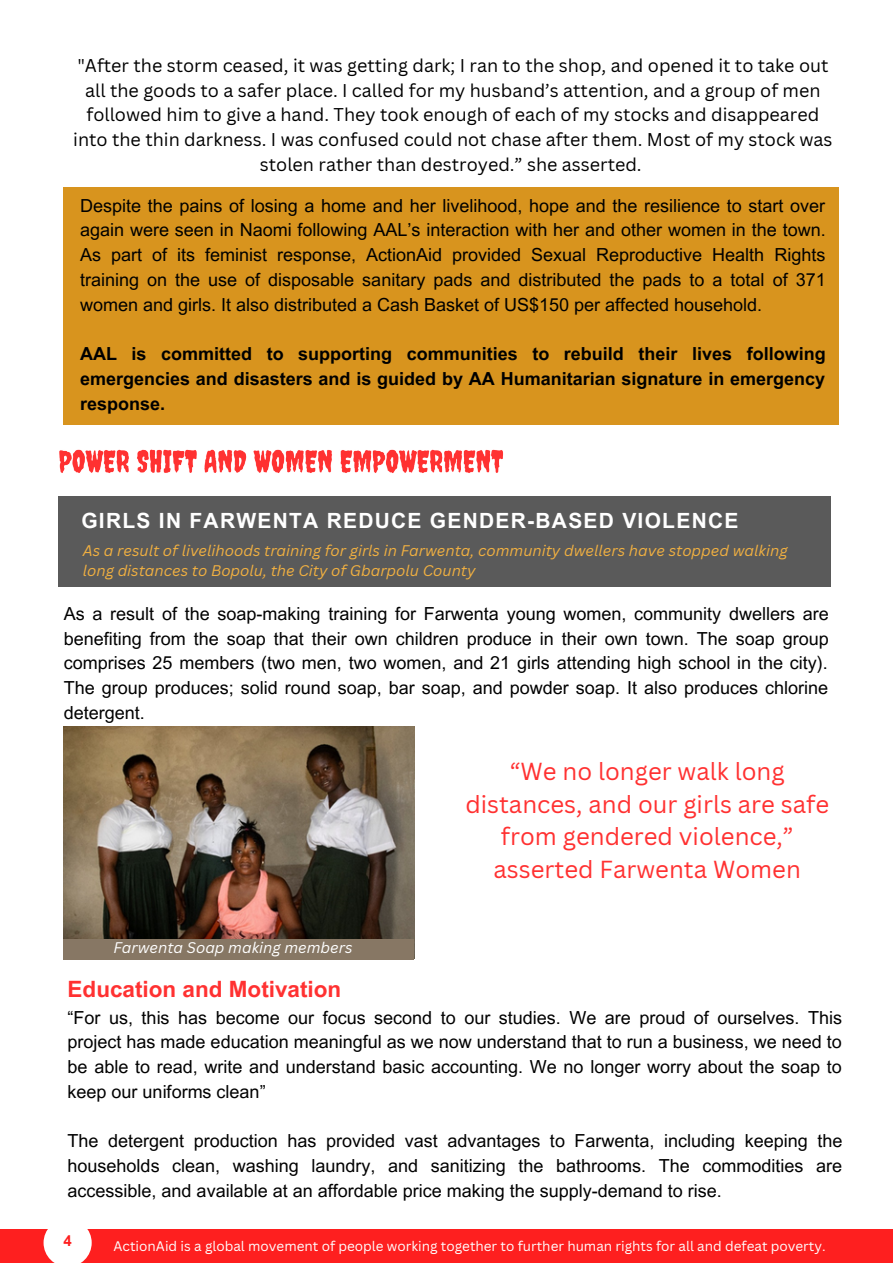
<style>
.page{position:relative;width:893px;height:1264px;background:#fff}
.page>*{position:absolute;margin:0;border:0;box-sizing:border-box;transform-origin:0 0}
.t1{font:24px/32.5px "Canva Sans";color:#ff3131;text-align:center}
.t2{font:700 22.5px "Arial MT Pro";color:#ff3131}
.t3{font:700 21px "Arial MT Pro";letter-spacing:.06em;color:#fff}
.t4{font:18px/24.8px "Arial MT Pro";color:#000;text-align:justify}
.t5{font:18px/24.8px "Canva Sans";color:#000;text-align:center}
.t6{font:700 18px/24.8px "Arial MT Pro";color:#000;text-align:justify}
.t7{font:italic 15px/20.2px "Canva Sans";color:#f1b041}
.t8{font:italic 15px "Canva Sans";color:#fff}
.t9{font:700 15px "Arial MT Pro";color:#fe1f1f}
.t10{font:13.5px "Canva Sans";color:#fff}
</style>
<div class="page">
<div style="left:64px;top:188px;width:774px;height:237px;background:#d8941e"></div>
<div style="left:59px;top:496px;width:771px;height:91px;background:#5a5a5a"></div>
<img style="left:64px;top:726px;width:350px;height:212px">
<div style="left:64px;top:938px;width:350px;height:21px;background:#877764"></div>
<img style="left:59px;top:449px;width:445px;height:24px">
<div style="left:0;top:1229px;width:892px;height:33px;background:#fe1f1f"></div>
<svg style="left:44px;top:1229px;width:48px;height:33px;background:#fee9e9"></svg>
<p class="t5" style="left:73px;top:52px;width:760px">"After the storm ceased, it was getting dark; I ran to the shop, and opened it to take out all the goods to a safer place. I called for my husband’s attention, and a group of men followed him to give a hand. They took enough of each of my stocks and disappeared into the thin darkness. I was confused could not chase after them. Most of my stock was stolen rather than destroyed.” she asserted.</p>
<p class="t4" style="left:80px;top:195px;width:747px">Despite the pains of losing a home and her livelihood, hope and the resilience to start over again were seen in Naomi following AAL’s interaction with her and other women in the town.<br>As part of its feminist response, ActionAid provided Sexual Reproductive Health Rights training on the use of disposable sanitary pads and distributed the pads to a total of 371 women and girls. It also distributed a Cash Basket of US$150 per affected household.</p>
<p class="t6" style="left:80px;top:343px;width:747px">AAL is committed to supporting communities to rebuild their lives following emergencies and disasters and is guided by AA Humanitarian signature in emergency response.</p>
<p class="t3" style="left:81px;top:513px;width:658px">GIRLS IN FARWENTA REDUCE GENDER-BASED VIOLENCE</p>
<p class="t7" style="left:83px;top:540px;width:706px">As a result of livelihoods training for girls in Farwenta, community dwellers have stopped walking long distances to Bopolu, the City of Gbarpolu County</p>
<p class="t4" style="left:64px;top:603px;width:766px">As a result of the soap-making training for Farwenta young women, community dwellers are benefiting from the soap that their own children produce in their own town. The soap group comprises 25 members (two men, two women, and 21 girls attending high school in the city).<br>The group produces; solid round soap, bar soap, and powder soap. It also produces chlorine detergent.</p>
<p class="t1" style="left:465px;top:754px;width:365px">“We no longer walk long distances, and our girls are safe from gendered violence,” asserted Farwenta Women</p>
<p class="t8" style="left:113px;top:937px;width:240px">Farwenta Soap making members</p>
<p class="t2" style="left:68px;top:980px;width:275px">Education and Motivation</p>
<p class="t4" style="left:68px;top:1007px;width:775px">“For us, this has become our focus second to our studies. We are proud of ourselves. This project has made education meaningful as we now understand that to run a business, we need to be able to read, write and understand basic accounting. We no longer worry about the soap to keep our uniforms clean”</p>
<p class="t4" style="left:68px;top:1130px;width:776px">The detergent production has provided vast advantages to Farwenta, including keeping the households clean, washing laundry, and sanitizing the bathrooms. The commodities are accessible, and available at an affordable price making the supply-demand to rise.</p>
<p class="t9" style="left:63px;top:1234px;width:10px">4</p>
<p class="t10" style="left:114px;top:1236px;width:713px">ActionAid is a global movement of people working together to further human rights for all and defeat poverty.</p>
</div>
